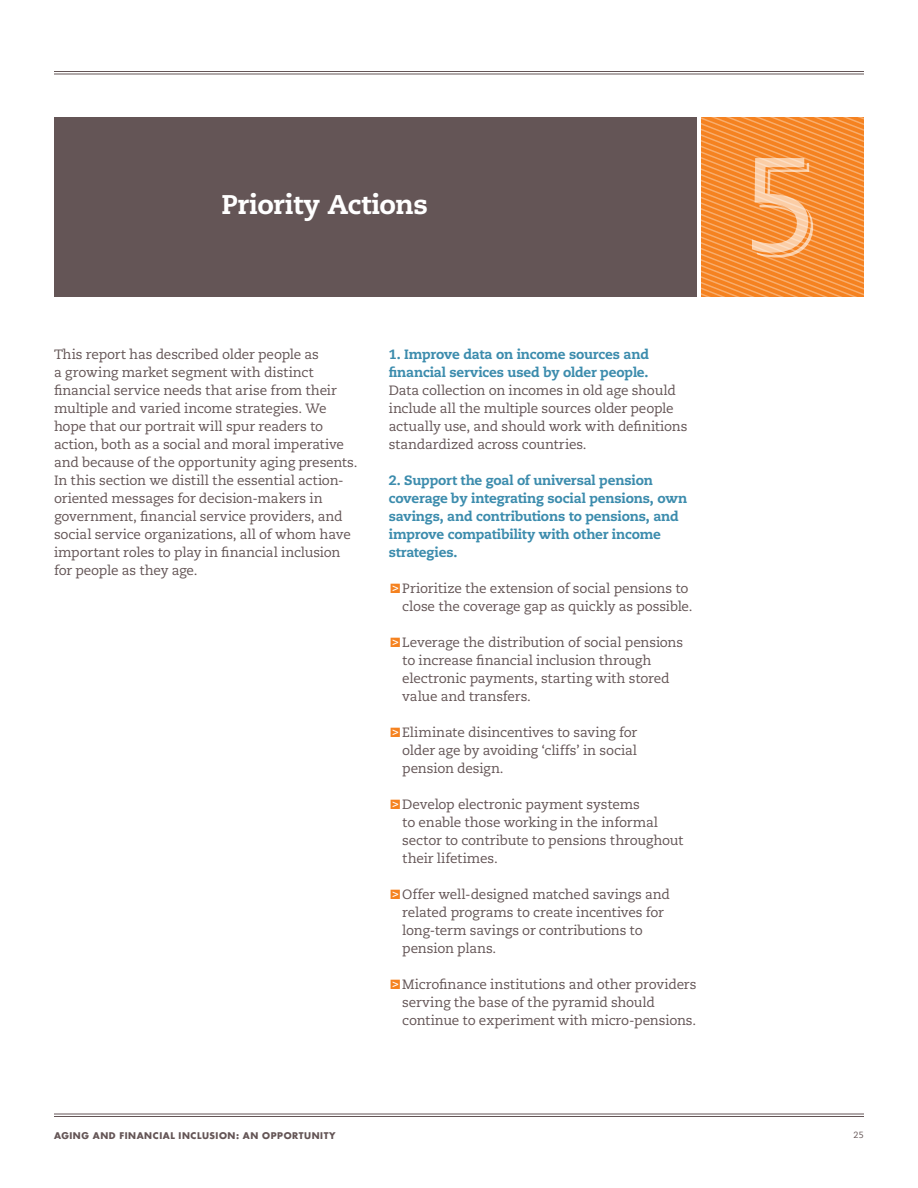
<style>
.page{position:relative;width:918px;height:1188px;background:#fff}
.page>*{position:absolute;margin:0;border:0;box-sizing:border-box;transform-origin:0 0}
.S1_section_head{font:800 27px "Caecilia";letter-spacing:-.02em;color:#fff}
.T1_first_paragraph{font:13.5px/18px "Caecilia";letter-spacing:-.01em;color:#645556}
.T1_first_paragraph-2{font:800 13.5px/18px "Caecilia";letter-spacing:-.015em;color:#3c8cad}
.t1{font:700 9px "Futura";letter-spacing:.06em;color:#645556}
.t2{font:9px "Caecilia";color:#645556}
.s1{font-weight:800;color:#3c8cad}
.s2{color:#f58220}
</style>
<div class="page">
<div style="left:54px;top:117px;width:643px;height:180px;background:#645556"></div>
<hr style="left:54px;top:71px;width:810px;height:1px;background:#645556">
<hr style="left:54px;top:74px;width:810px;height:1px;background:#645556">
<hr style="left:54px;top:1114px;width:810px;height:1px;background:#645556">
<hr style="left:54px;top:1116px;width:810px;height:1px;background:#645556">
<svg style="left:701px;top:117px;width:163px;height:180px;background:#f6933f"></svg>
<p class="S1_section_head" style="left:221px;top:188px;width:208px">Priority Actions</p>
<p class="T1_first_paragraph" style="left:54px;top:345px;width:305px">This report has described older people as<br>a growing market segment with distinct financial service needs that arise from their multiple and varied income strategies. We hope that our portrait will spur readers to action, both as a social and moral imperative and because of the opportunity aging presents.<br>In this section we distill the essential action&shy;oriented messages for decision-makers in government, financial service providers, and social service organizations, all of whom have important roles to play in financial inclusion for people as they age.</p>
<p class="T1_first_paragraph" style="left:389px;top:345px;width:300px"><span class="s1">1. Improve data on income sources and financial services used by older people.<br></span>Data collection on incomes in old age should include all the multiple sources older people actually use, and should work with definitions standardized across countries.</p>
<p class="T1_first_paragraph-2" style="left:389px;top:471px;width:300px">2. Support the goal of universal pension coverage by integrating social pensions, own savings, and contributions to pensions, and improve compatibility with other income strategies.</p>
<p class="T1_first_paragraph" style="left:402px;top:579px;width:292px;text-indent:-14px"><span class="s2">•</span>Prioritize the extension of social pensions to close the coverage gap as quickly as possible.</p>
<p class="T1_first_paragraph" style="left:402px;top:633px;width:283px;text-indent:-14px"><span class="s2">•</span>Leverage the distribution of social pensions to increase financial inclusion through electronic payments, starting with stored value and transfers.</p>
<p class="T1_first_paragraph" style="left:402px;top:723px;width:236px;text-align:justify;text-indent:-14px"><span class="s2">•</span>Eliminate disincentives to saving for older age by avoiding ‘cliffs’ in social pension design.</p>
<p class="T1_first_paragraph" style="left:402px;top:795px;width:283px;text-indent:-14px"><span class="s2">•</span>Develop electronic payment systems<br>to enable those working in the informal sector to contribute to pensions throughout their lifetimes.</p>
<p class="T1_first_paragraph" style="left:402px;top:885px;width:269px;text-indent:-14px"><span class="s2">•</span>Offer well-designed matched savings and related programs to create incentives for long-term savings or contributions to pension plans.</p>
<p class="T1_first_paragraph" style="left:402px;top:975px;width:296px;text-indent:-14px"><span class="s2">•</span>Microfinance institutions and other providers serving the base of the pyramid should continue to experiment with micro-pensions.</p>
<p class="t1" style="left:54px;top:1129px;width:283px">AGING AND FINANCIAL INCLUSION: AN OPPORTUNITY</p>
<p class="t2" style="left:853px;top:1130px;width:12px">25</p>
</div>
